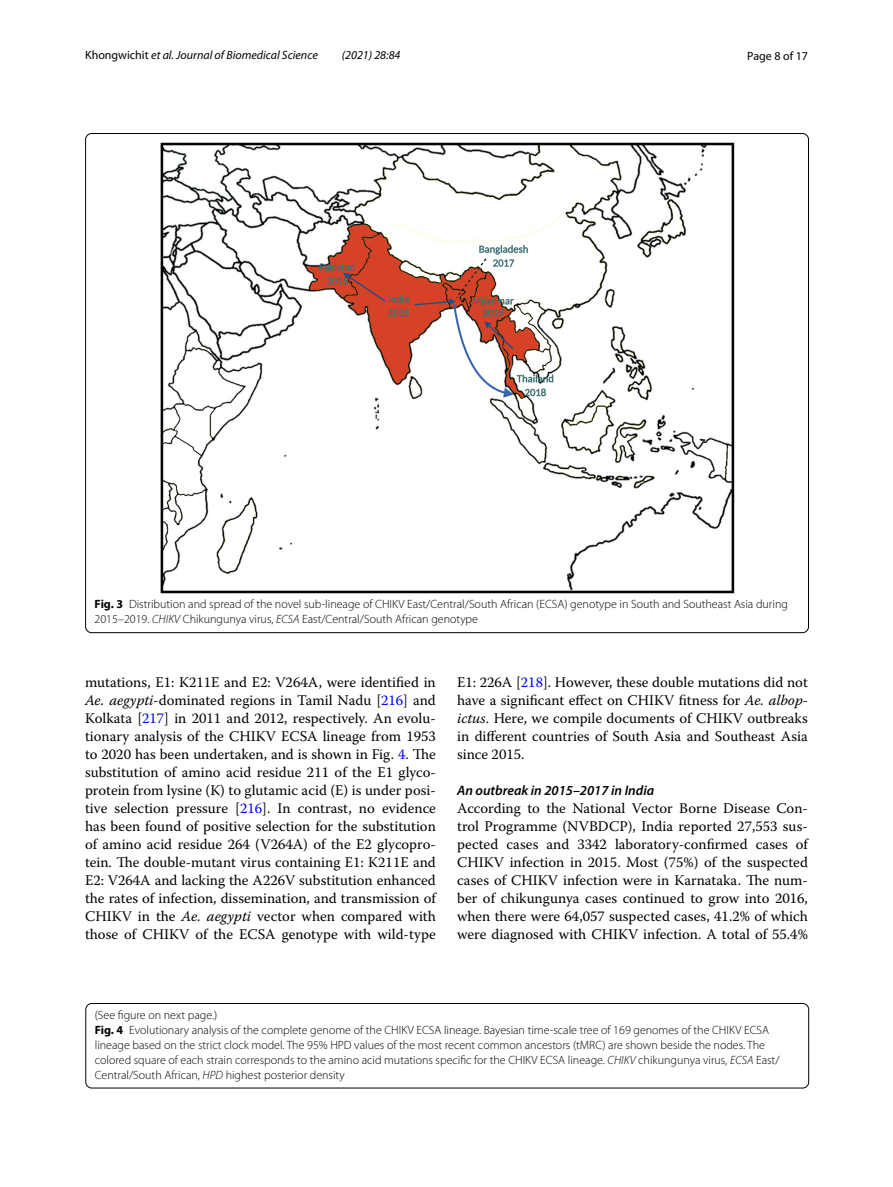
<style>
.page{position:relative;width:893px;height:1187px;background:#fff}
.page>*{position:absolute;margin:0;border:0;box-sizing:border-box;transform-origin:0 0}
.t1{font:14.7px/18px "Warnock Pro";color:#000;text-align:justify}
.t2{font:italic 600 13.8px "Myriad Pro";color:#000}
.t3{font:300 12px/15px "Myriad Pro";color:#000}
.t4{font:italic 12px "Myriad Pro";color:#000}
.t5{font:12px "Myriad Pro";color:#000}
.s1{font-style:normal}
.s2{font-weight:700}
.s3{font-style:italic}
.s4{color:#00f}
</style>
<div class="page">
<img style="left:160px;top:142px;width:574px;height:451px">
<div style="left:86px;top:1003px;width:723px;height:85px;border:1px solid #000;border-radius:6px"></div>
<p class="t4" style="left:85px;top:48px;width:234px"><span class="s1">Khongwichit</span> et al. Journal of Biomedical Science</p>
<p class="t4" style="left:342px;top:48px;width:60px">(2021) 28:84</p>
<p class="t5" style="left:747px;top:48px;width:62px">Page 8 of 17</p>
<p class="t3" style="left:95px;top:597px;width:695px"><span class="s2">Fig. 3</span> Distribution and spread of the novel sub-lineage of CHIKV East/Central/South African (ECSA) genotype in South and Southeast Asia during<br>2015–2019. <span class="s3">CHIKV</span> Chikungunya virus, <span class="s3">ECSA</span> East/Central/South African genotype</p>
<p class="t1" style="left:85px;top:673px;width:352px">mutations, E1: K211E and E2: V264A, were identified in <span class="s3">Ae. aegypti-</span>dominated regions in Tamil Nadu [<span class="s4">216</span>] and Kolkata [<span class="s4">217</span>] in 2011 and 2012, respectively. An evolu&shy;tionary analysis of the CHIKV ECSA lineage from 1953 to 2020 has been undertaken, and is shown in Fig. <span class="s4">4</span>. The substitution of amino acid residue 211 of the E1 glyco&shy;protein from lysine (K) to glutamic acid (E) is under posi&shy;tive selection pressure [<span class="s4">216</span>]. In contrast, no evidence has been found of positive selection for the substitution of amino acid residue 264 (V264A) of the E2 glycopro&shy;tein. The double-mutant virus containing E1: K211E and E2: V264A and lacking the A226V substitution enhanced the rates of infection, dissemination, and transmission of CHIKV in the <span class="s3">Ae. aegypti</span> vector when compared with those of CHIKV of the ECSA genotype with wild-type</p>
<p class="t1" style="left:457px;top:673px;width:352px">E1: 226A [<span class="s4">218</span>]. However, these double mutations did not have a significant effect on CHIKV fitness for <span class="s3">Ae. albop&shy;ictus</span>. Here, we compile documents of CHIKV outbreaks in different countries of South Asia and Southeast Asia since 2015.</p>
<p class="t2" style="left:457px;top:781px;width:199px">An outbreak in 2015–2017 in India</p>
<p class="t1" style="left:457px;top:799px;width:352px">According to the National Vector Borne Disease Con&shy;trol Programme (NVBDCP), India reported 27,553 sus&shy;pected cases and 3342 laboratory-confirmed cases of CHIKV infection in 2015. Most (75%) of the suspected cases of CHIKV infection were in Karnataka. The num&shy;ber of chikungunya cases continued to grow into 2016, when there were 64,057 suspected cases, 41.2% of which were diagnosed with CHIKV infection. A total of 55.4%</p>
<p class="t3" style="left:95px;top:1007px;width:686px">(See figure on next page.)<br><span class="s2">Fig. 4</span> Evolutionary analysis of the complete genome of the CHIKV ECSA lineage. Bayesian time-scale tree of 169 genomes of the CHIKV ECSA lineage based on the strict clock model. The 95% HPD values of the most recent common ancestors (tMRC) are shown beside the nodes. The colored square of each strain corresponds to the amino acid mutations specific for the CHIKV ECSA lineage. <span class="s3">CHIKV</span> chikungunya virus, <span class="s3">ECSA</span> East/ Central/South African, <span class="s3">HPD</span> highest posterior density</p>
</div>
